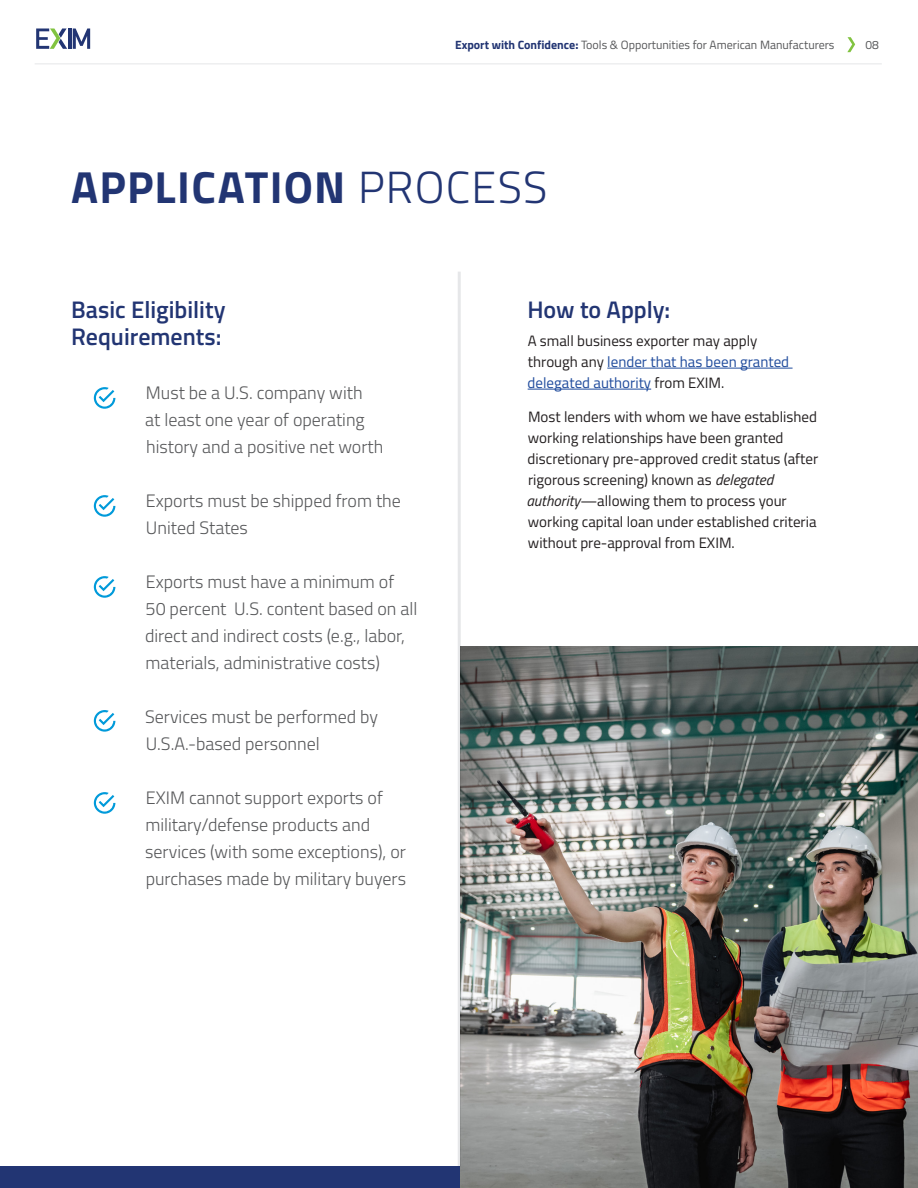
<style>
.page{position:relative;width:918px;height:1188px;background:#fff}
.page>*{position:absolute;margin:0;border:0;box-sizing:border-box;transform-origin:0 0}
.t1{font:700 45px "Titillium Web";letter-spacing:.025em;color:#223573}
.t2{font:600 24px/27px "Titillium Web";color:#223573}
.t3{font:300 18px/27px "Titillium Web";color:#57585a}
.t4{font:15px/21px "Titillium Web";color:#231f20}
.t5{font:12px "Titillium Web";color:#57585a}
.s1{font-weight:700;color:#223573}
.s2{font-weight:300}
.s3{color:#1e4a9c}
.s4{font-style:italic}
</style>
<div class="page">
<div style="left:0;top:1166px;width:918px;height:22px;background:#223573"></div>
<svg style="left:847px;top:37px;width:8px;height:15px"></svg>
<hr style="left:35px;top:63px;width:847px;height:2px;background:#e6e7e9">
<hr style="left:68px;top:28px;width:3px;height:21px;background:#223573">
<svg style="left:73px;top:28px;width:17px;height:21px"></svg>
<svg style="left:36px;top:28px;width:31px;height:21px"></svg>
<svg style="left:94px;top:387px;width:21px;height:22px"></svg>
<svg style="left:94px;top:495px;width:21px;height:22px"></svg>
<svg style="left:94px;top:710px;width:21px;height:22px"></svg>
<svg style="left:94px;top:576px;width:21px;height:22px"></svg>
<svg style="left:94px;top:792px;width:21px;height:22px"></svg>
<img style="left:460px;top:646px;width:458px;height:542px">
<hr style="left:458px;top:272px;width:3px;height:894px;background:#e6e7e9">
<hr style="left:607px;top:368px;width:186px;height:1px;background:#1e4a9c">
<hr style="left:528px;top:389px;width:123px;height:1px;background:#1e4a9c">
<p class="t5" style="left:455px;top:36px;width:381px"><span class="s1">Export with Confidence:</span> Tools &amp; Opportunities for American Manufacturers</p>
<p class="t5" style="left:866px;top:36px;width:15px">08</p>
<h1 class="t1" style="left:71px;top:153px;width:478px">APPLICATION <span class="s2">PROCESS</span></h1>
<h2 class="t2" style="left:71px;top:295px;width:156px">Basic Eligibility<br>Requirements:</h2>
<p class="t3" style="left:145px;top:378px;width:240px">Must be a U.S. company with<br>at least one year of operating history and a positive net worth</p>
<p class="t3" style="left:146px;top:486px;width:257px">Exports must be shipped from the<br>United States</p>
<p class="t3" style="left:145px;top:567px;width:274px">Exports must have a minimum of 50 percent U.S. content based on all direct and indirect costs (e.g., labor, materials, administrative costs)</p>
<p class="t3" style="left:145px;top:702px;width:234px">Services must be performed by<br>U.S.A.-based personnel</p>
<p class="t3" style="left:145px;top:783px;width:262px">EXIM cannot support exports of military/defense products and services (with some exceptions), or purchases made by military buyers</p>
<h2 class="t2" style="left:528px;top:295px;width:144px">How to Apply:</h2>
<p class="t4" style="left:528px;top:329px;width:263px">A small business exporter may apply through any <span class="s3">lender that has been granted delegated authority</span> from EXIM.</p>
<p class="t4" style="left:526px;top:406px;width:293px">Most lenders with whom we have established working relationships have been granted discretionary pre-approved credit status (after rigorous screening) known as <span class="s4">delegated authority</span>—allowing them to process your working capital loan under established criteria without pre-approval from EXIM.</p>
</div>
